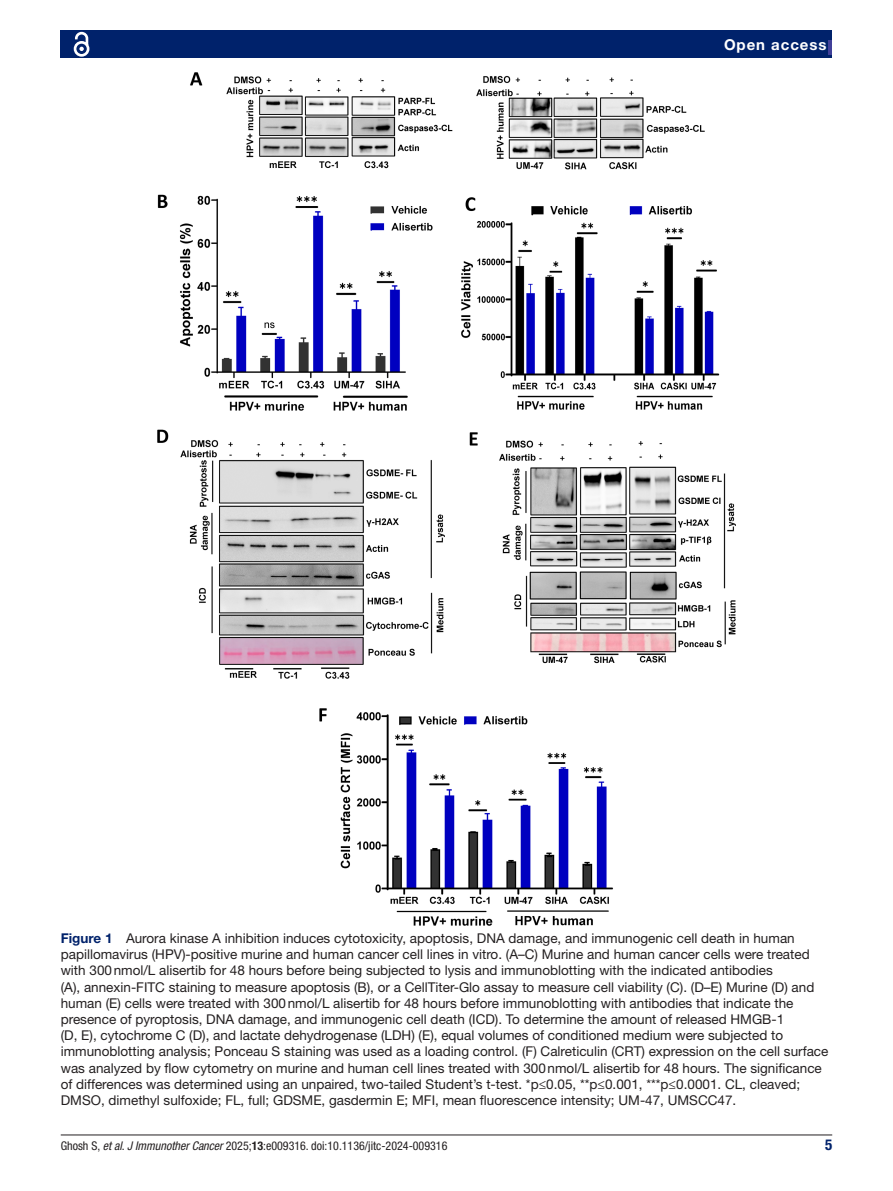
<style>
.page{position:relative;width:893px;height:1191px;background:#fff}
.page>*{position:absolute;margin:0;border:0;box-sizing:border-box;transform-origin:0 0}
.t1{font:700 15px "Helvetica Neue LT Std";letter-spacing:.065em;color:#fff}
.t2{font:700 condensed 15px "Helvetica Neue LT Std";color:#00226b}
.t3{font:13.5px/16.2px "Helvetica Neue LT Std";color:#231f20}
.t4{font:condensed 12px "Helvetica Neue LT Std";color:#231f20}
.s1{font-weight:700;color:#00226b}
.s2{font-style:italic}
.s3{font-weight:700}
</style>
<div class="page">
<hr style="left:61px;top:1134px;width:771px;height:1px;background:#231f20">
<div style="left:61px;top:31px;width:771px;height:27px;background:#00226b"></div>
<hr style="left:828px;top:40px;width:4px;height:15px;background:#414099">
<svg style="left:73px;top:31px;width:17px;height:26px"></svg>
<img style="left:157px;top:73px;width:579px;height:852px">
<p class="t1" style="left:724px;top:35px;width:104px">Open access</p>
<p class="t3" style="left:61px;top:930px;width:769px"><span class="s1">Figure 1</span> Aurora kinase A inhibition induces cytotoxicity, apoptosis, DNA damage, and immunogenic cell death in human papillomavirus (HPV)-positive murine and human cancer cell lines in vitro. (A–C) Murine and human cancer cells were treated with 300nmol/L alisertib for 48 hours before being subjected to lysis and immunoblotting with the indicated antibodies<br>(A), annexin-FITC staining to measure apoptosis (B), or a CellTiter-Glo assay to measure cell viability (C). (D–E) Murine (D) and human (E) cells were treated with 300nmol/L alisertib for 48 hours before immunoblotting with antibodies that indicate the presence of pyroptosis, DNA damage, and immunogenic cell death (ICD). To determine the amount of released HMGB-1<br>(D, E), cytochrome C (D), and lactate dehydrogenase (LDH) (E), equal volumes of conditioned medium were subjected to immunoblotting analysis; Ponceau S staining was used as a loading control. (F) Calreticulin (CRT) expression on the cell surface was analyzed by flow cytometry on murine and human cell lines treated with 300nmol/L alisertib for 48 hours. The significance of differences was determined using an unpaired, two-tailed Student’s t-test. *p≤0.05, **p≤0.001, ***p≤0.0001. CL, cleaved; DMSO, dimethyl sulfoxide; FL, full; GDSME, gasdermin E; MFI, mean fluorescence intensity; UM-47, UMSCC47.</p>
<p class="t4" style="left:61px;top:1138px;width:388px">Ghosh S, <span class="s2">et al</span>. <span class="s2">J Immunother Cancer</span> 2025;<span class="s3">13</span>:e009316. doi:10.1136/jitc-2024-009316</p>
<p class="t2" style="left:825px;top:1135px;width:9px">5</p>
</div>
